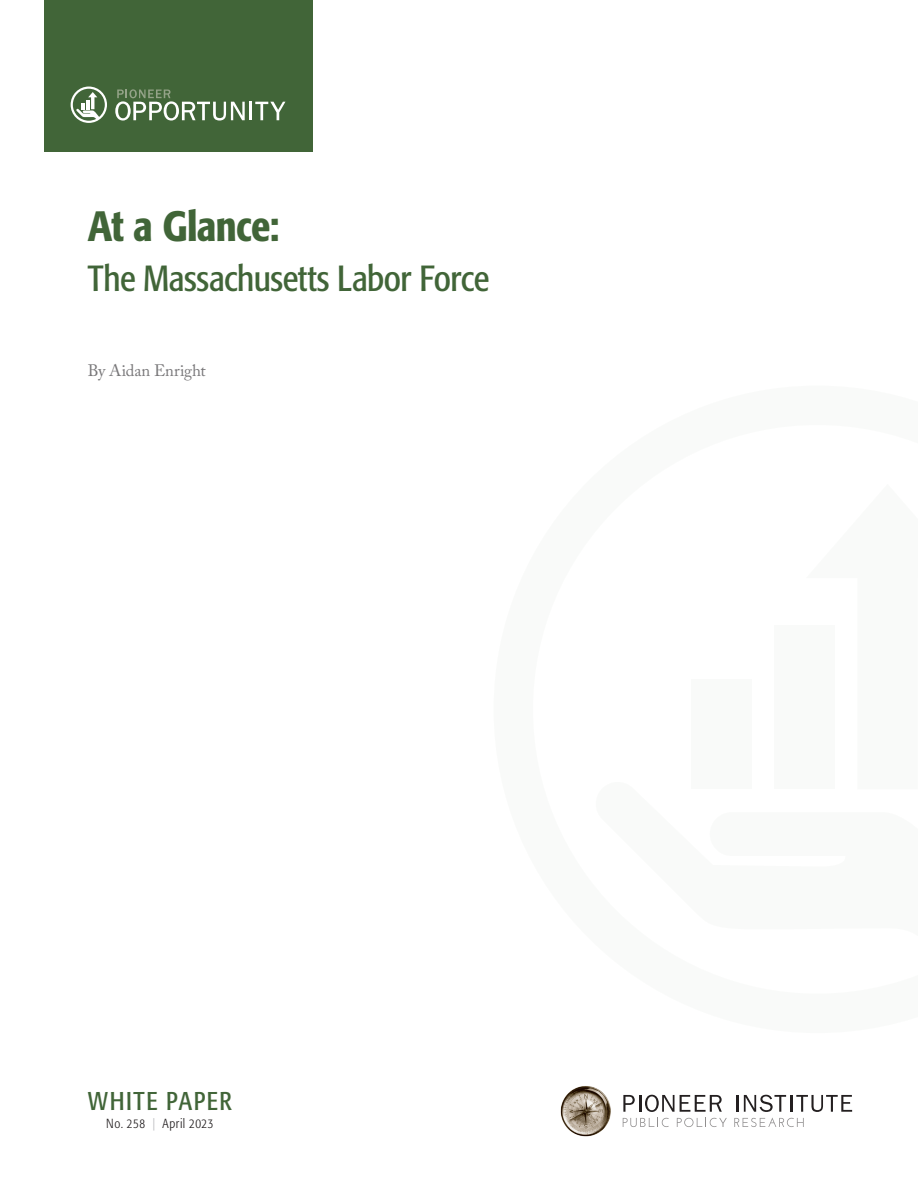
<style>
.page{position:relative;width:918px;height:1188px;background:#fff}
.page>*{position:absolute;margin:0;border:0;box-sizing:border-box;transform-origin:0 0}
.Body_Copy{font:500 condensed 42px "Formata Std";letter-spacing:-.015em;color:#416538}
.Body_Copy-2{font:condensed 36px "Formata Std";letter-spacing:-.015em;color:#416538}
.TOC_Subhead{font:condensed 25.5px "Formata Std";letter-spacing:.065em;color:#416538}
.Body_Copy-3{font:16.5px "Adobe Caslon Pro";letter-spacing:-.01em;color:#787779}
.Body_Copy-4{font:300 condensed 13.05px "Formata Std";letter-spacing:.045em;color:#231f20}
.s1{color:#bcbdc0}
</style>
<div class="page">
<div style="left:44px;top:0;width:268px;height:151px;background:#416538"></div>
<svg style="left:623px;top:1095px;width:99px;height:17px"></svg>
<svg style="left:623px;top:1118px;width:46px;height:9px"></svg>
<svg style="left:677px;top:1118px;width:50px;height:9px"></svg>
<svg style="left:734px;top:1095px;width:118px;height:32px"></svg>
<img style="left:560px;top:1086px;width:51px;height:51px">
<svg style="left:115px;top:89px;width:130px;height:32px"></svg>
<hr style="left:249px;top:102px;width:3px;height:18px;background:#fff">
<svg style="left:255px;top:102px;width:30px;height:18px"></svg>
<svg style="left:71px;top:87px;width:36px;height:36px"></svg>
<p class="Body_Copy" style="left:88px;top:200px;width:194px">At a Glance:</p>
<p class="Body_Copy-2" style="left:88px;top:257px;width:403px">The Massachusetts Labor Force</p>
<p class="Body_Copy-3" style="left:88px;top:361px;width:119px">By Aidan Enright</p>
<p class="TOC_Subhead" style="left:88px;top:1087px;width:145px">WHITE PAPER</p>
<p class="Body_Copy-4" style="left:106px;top:1116px;width:109px">No. 258 <span class="s1">|</span> April 2023</p>
</div>
